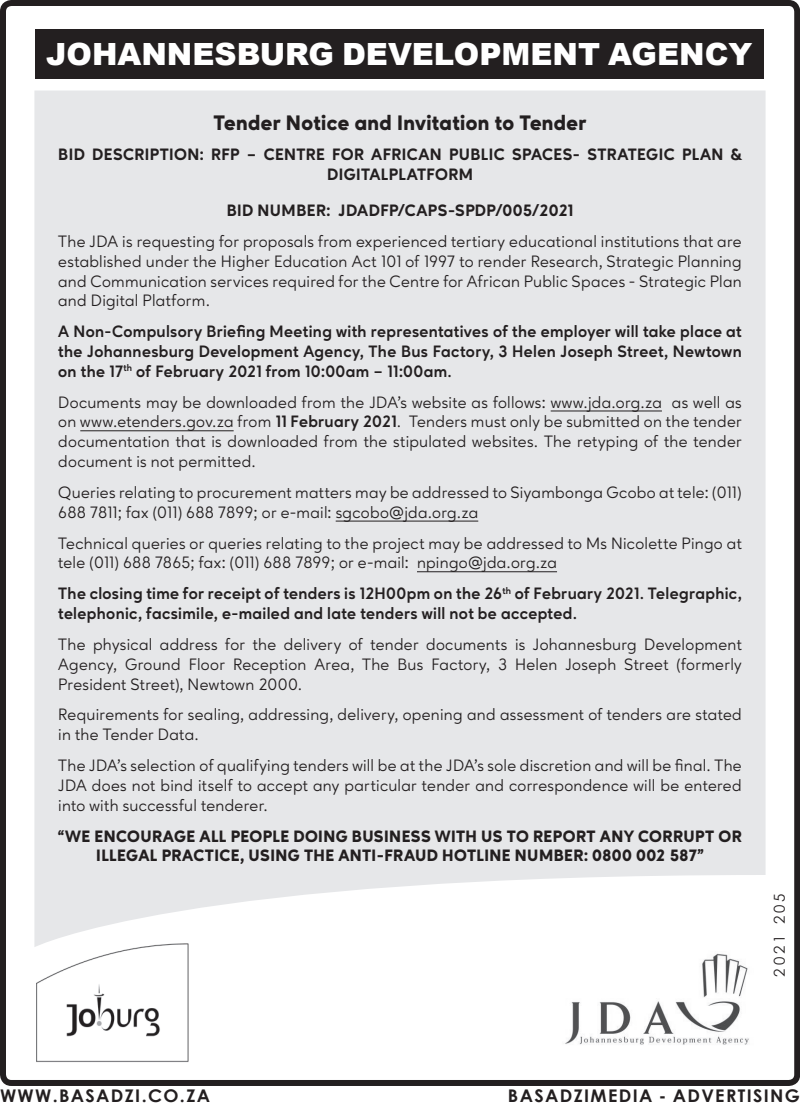
<style>
.page{position:relative;width:800px;height:1106px;background:#fff}
.page>*{position:absolute;margin:0;border:0;box-sizing:border-box;transform-origin:0 0}
.t1{font:900 30.6px "Arial";color:#fff}
.t2{font:800 21px "Ageo";letter-spacing:.015em;color:#231f20}
.t3{font:700 17.4px "Century Gothic";letter-spacing:.075em;color:#231f20}
.t4{font:16.5px/19.8px "Ageo";letter-spacing:.015em;color:#231f20;text-align:justify}
.t5{font:700 16.5px/19.8px "Ageo";letter-spacing:.02em;color:#231f20;text-align:justify}
.t6{font:800 16.5px/19.8px "Ageo";letter-spacing:.025em;color:#231f20;text-align:center}
.t7{font:800 16.5px/19.8px "Ageo";letter-spacing:.025em;color:#231f20;text-align:center}
.t8{font:15px "Century Gothic";letter-spacing:.2em;color:#231f20}
.s1{font-weight:700}
</style>
<div class="page">
<img style="left:37px;top:947px;width:152px;height:115px">
<img style="left:565px;top:953px;width:184px;height:92px">
<div style="left:34px;top:90px;width:731px;height:857px;background:#e6e7e9"></div>
<div style="left:36px;top:29px;width:727px;height:50px;background:#231f20"></div>
<hr style="left:550px;top:410px;width:111px;height:1px;background:#231f20">
<hr style="left:80px;top:430px;width:153px;height:1px;background:#231f20">
<hr style="left:335px;top:520px;width:143px;height:1px;background:#231f20">
<hr style="left:417px;top:571px;width:140px;height:1px;background:#231f20">
<div style="left:0;top:0;width:799px;height:1086px;border:6px solid #231f20;border-radius:9px"></div>
<h1 class="t1" style="left:46px;top:32px;width:707px">JOHANNESBURG DEVELOPMENT AGENCY</h1>
<p class="t2" style="left:213px;top:110px;width:374px">Tender Notice and Invitation to Tender</p>
<p class="t7" style="left:58px;top:145px;width:685px">BID DESCRIPTION: RFP – CENTRE FOR AFRICAN PUBLIC SPACES- STRATEGIC PLAN &amp;<br>DIGITALPLATFORM</p>
<p class="t7" style="left:227px;top:200px;width:348px">BID NUMBER: JDADFP/CAPS-SPDP/005/2021</p>
<p class="t4" style="left:58px;top:231px;width:685px">The JDA is requesting for proposals from experienced tertiary educational institutions that are established under the Higher Education Act 101 of 1997 to render Research, Strategic Planning and Communication services required for the Centre for African Public Spaces - Strategic Plan and Digital Platform.</p>
<p class="t5" style="left:58px;top:321px;width:684px">A Non-Compulsory Briefing Meeting with representatives of the employer will take place at the Johannesburg Development Agency, The Bus Factory, 3 Helen Joseph Street, Newtown on the 17<sup>th</sup> of February 2021 from 10:00am – 11:00am.</p>
<p class="t4" style="left:58px;top:392px;width:685px">Documents may be downloaded from the JDA’s website as follows: www.jda.org.za as well as on www.etenders.gov.za from <span class="s1">11 February 2021</span>. Tenders must only be submitted on the tender documentation that is downloaded from the stipulated websites. The retyping of the tender document is not permitted.</p>
<p class="t4" style="left:58px;top:482px;width:684px">Queries relating to procurement matters may be addressed to Siyambonga Gcobo at tele: (011)<br>688 7811; fax (011) 688 7899; or e-mail: sgcobo@jda.org.za</p>
<p class="t4" style="left:58px;top:533px;width:685px">Technical queries or queries relating to the project may be addressed to Ms Nicolette Pingo at tele (011) 688 7865; fax: (011) 688 7899; or e-mail: npingo@jda.org.za</p>
<p class="t5" style="left:58px;top:583px;width:684px">The closing time for receipt of tenders is 12H00pm on the 26<sup>th</sup> of February 2021. Telegraphic, telephonic, facsimile, e-mailed and late tenders will not be accepted.</p>
<p class="t4" style="left:58px;top:634px;width:685px">The physical address for the delivery of tender documents is Johannesburg Development Agency, Ground Floor Reception Area, The Bus Factory, 3 Helen Joseph Street (formerly President Street), Newtown 2000.</p>
<p class="t4" style="left:58px;top:705px;width:685px">Requirements for sealing, addressing, delivery, opening and assessment of tenders are stated in the Tender Data.</p>
<p class="t4" style="left:58px;top:755px;width:684px">The JDA’s selection of qualifying tenders will be at the JDA’s sole discretion and will be final. The JDA does not bind itself to accept any particular tender and correspondence will be entered into with successful tenderer.</p>
<p class="t6" style="left:58px;top:826px;width:684px">“WE ENCOURAGE ALL PEOPLE DOING BUSINESS WITH US TO REPORT ANY CORRUPT OR<br>ILLEGAL PRACTICE, USING THE ANTI-FRAUD HOTLINE NUMBER: 0800 002 587”</p>
<p class="t8" style="left:770px;top:976px;width:85px;rotate:-90deg">2021 205</p>
<p class="t3" style="left:0;top:1084px;width:211px">WWW.BASADZI.CO.ZA</p>
<p class="t3" style="left:508px;top:1084px;width:293px">BASADZIMEDIA - ADVERTISING</p>
</div>
